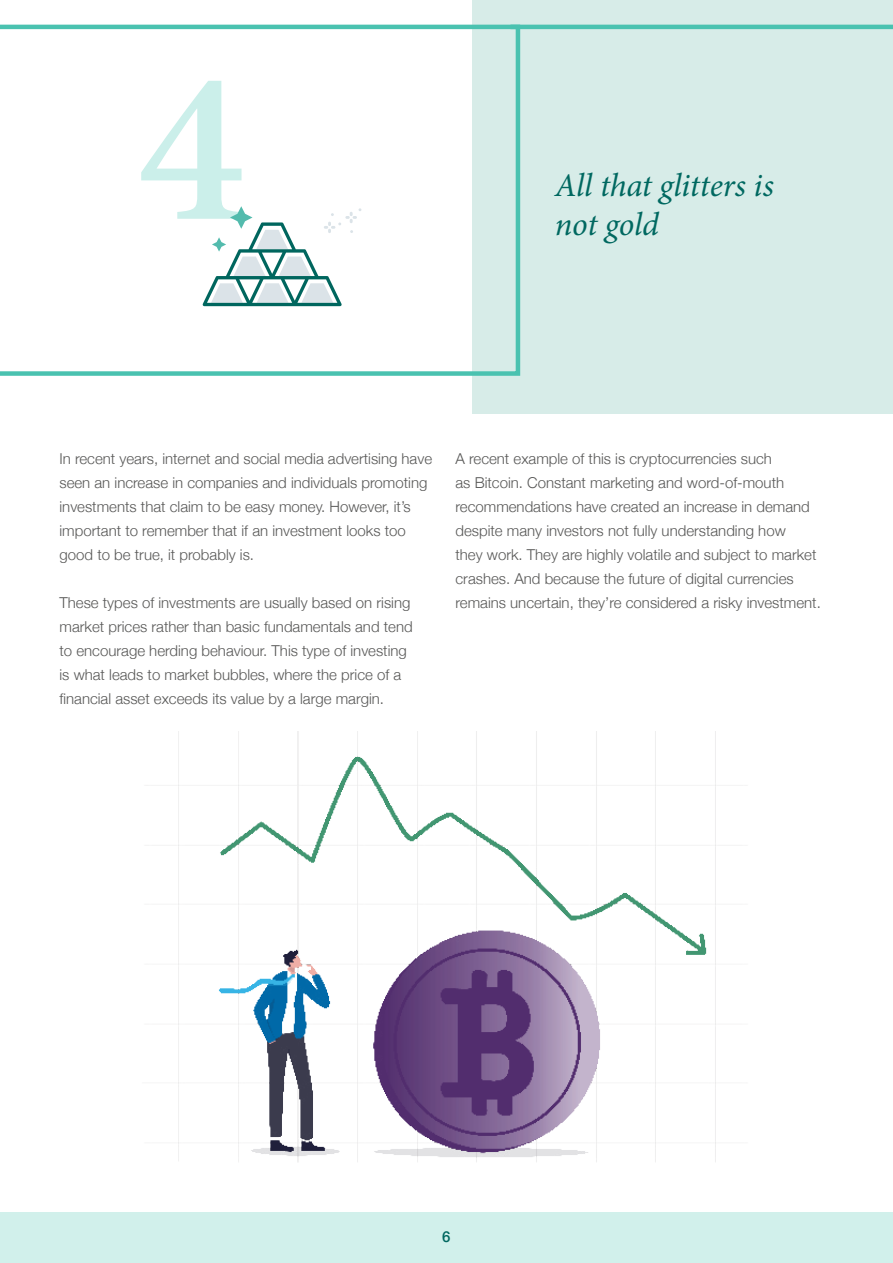
<style>
.page{position:relative;width:893px;height:1263px;background:#fff}
.page>*{position:absolute;margin:0;border:0;box-sizing:border-box;transform-origin:0 0}
.t1{font:600 219px "Minion Pro";color:#cbefea}
.t2{font:italic 33px "Minion Pro";letter-spacing:-.005em;color:#006860}
.t3{font:300 15px/24px "Helvetica Neue";color:#575756}
.t4{font:500 15px "Helvetica Neue";color:#006860}
</style>
<div class="page">
<div style="left:0;top:1213px;width:893px;height:50px;background:#d1f0eb"></div>
<div style="left:472px;top:0;width:421px;height:413px;background:#d7ece8"></div>
<svg style="left:0;top:25px;width:520px;height:351px"></svg>
<hr style="left:510px;top:25px;width:383px;height:4px;background:#4ac2b0">
<img style="left:146px;top:731px;width:570px;height:431px">
<h1 class="t1" style="left:137px;top:-3px;width:109px">4</h1>
<h2 class="t2" style="left:555px;top:163px;width:220px">All that glitters is</h2>
<h2 class="t2" style="left:555px;top:202px;width:106px">not gold</h2>
<p class="t3" style="left:60px;top:446px;width:374px">In recent years, internet and social media advertising have seen an increase in companies and individuals promoting investments that claim to be easy money. However, it’s important to remember that if an investment looks too good to be true, it probably is.</p>
<p class="t3" style="left:60px;top:590px;width:355px">These types of investments are usually based on rising market prices rather than basic fundamentals and tend to encourage herding behaviour. This type of investing is what leads to market bubbles, where the price of a financial asset exceeds its value by a large margin.</p>
<p class="t3" style="left:455px;top:446px;width:367px">A recent example of this is cryptocurrencies such<br>as Bitcoin. Constant marketing and word-of-mouth recommendations have created an increase in demand despite many investors not fully understanding how<br>they work. They are highly volatile and subject to market crashes. And because the future of digital currencies remains uncertain, they’re considered a risky investment.</p>
<p class="t4" style="left:442px;top:1224px;width:10px">6</p>
</div>
